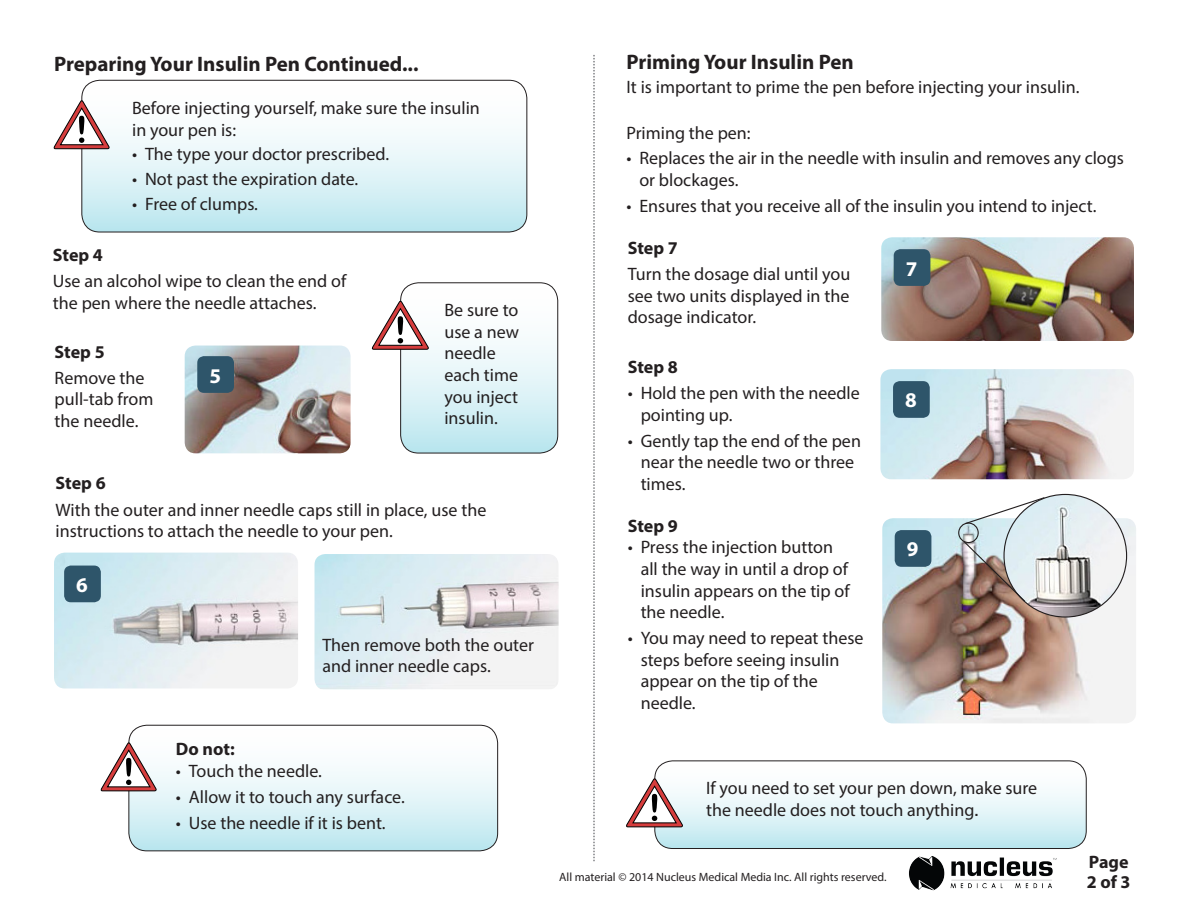
<style>
.page{position:relative;width:1188px;height:918px;background:#fff}
.page>*{position:absolute;margin:0;border:0;box-sizing:border-box;transform-origin:0 0}
.t1{font:700 21px "Myriad Pro";color:#231f20}
.t2{font:700 21px "Myriad Pro";color:#fff}
.t3{font:18px/21.6px "Myriad Pro";color:#231f20}
.t4{font:700 18px/19.8px "Myriad Pro";letter-spacing:-.005em;color:#231f20}
.t5{font:12px "Myriad Pro";color:#231f20}
.s1{font-family:"Arial";font-weight:700;font-size:15px}
</style>
<div class="page">
<div style="left:82px;top:80px;width:445px;height:152px;background:linear-gradient(to bottom,#fff,#c2e9f0);border-radius:18px"></div>
<div style="left:82px;top:80px;width:445px;height:152px;border:1px solid #231f20;border-radius:18px"></div>
<div style="left:129px;top:725px;width:369px;height:126px;background:linear-gradient(to bottom,#fff,#c2e9f0);border-radius:18px"></div>
<div style="left:129px;top:725px;width:369px;height:126px;border:1px solid #231f20;border-radius:18px"></div>
<svg style="left:100px;top:743px;width:57px;height:48px"></svg>
<svg style="left:53px;top:100px;width:57px;height:49px"></svg>
<img style="left:185px;top:346px;width:166px;height:107px">
<img style="left:54px;top:553px;width:244px;height:135px">
<img style="left:315px;top:554px;width:244px;height:136px">
<img style="left:881px;top:237px;width:253px;height:104px">
<img style="left:880px;top:369px;width:254px;height:110px">
<img style="left:882px;top:518px;width:254px;height:205px">
<img style="left:1004px;top:494px;width:123px;height:123px;border-radius:61px">
<svg style="left:593px;top:55px;width:2px;height:806px"></svg>
<div style="left:894px;top:249px;width:36px;height:37px;background:#2e556a;border-radius:7px"></div>
<div style="left:893px;top:381px;width:37px;height:37px;background:#2e556a;border-radius:7px"></div>
<div style="left:895px;top:530px;width:36px;height:37px;background:#2e556a;border-radius:7px"></div>
<div style="left:197px;top:356px;width:37px;height:37px;background:#2e556a;border-radius:7px"></div>
<div style="left:64px;top:566px;width:37px;height:36px;background:#2e556a;border-radius:7px"></div>
<img style="left:909px;top:856px;width:148px;height:35px">
<div style="left:655px;top:761px;width:431px;height:88px;background:linear-gradient(to bottom,#fff,#c2e8f0);border-radius:18px"></div>
<div style="left:655px;top:761px;width:431px;height:88px;border:1px solid #231f20;border-radius:18px"></div>
<svg style="left:626px;top:779px;width:57px;height:48px"></svg>
<div style="left:401px;top:283px;width:157px;height:170px;background:linear-gradient(to bottom,#fff,#c2e9f0);border-radius:18px"></div>
<div style="left:400px;top:283px;width:158px;height:170px;border:1px solid #231f20;border-radius:18px"></div>
<svg style="left:371px;top:301px;width:58px;height:49px"></svg>
<div style="left:958px;top:523px;width:21px;height:20px;border:1px solid #231f20;border-radius:50%"></div>
<svg style="left:964px;top:497px;width:82px;height:28px"></svg>
<img style="left:963px;top:540px;width:64px;height:63px">
<p class="t1" style="left:54px;top:50px;width:366px">Preparing Your Insulin Pen Continued...</p>
<p class="t3" style="left:132px;top:97px;width:349px">Before injecting yourself, make sure the insulin in your pen is:</p>
<p class="t3" style="left:132px;top:143px;width:259px">• The type your doctor prescribed.</p>
<p class="t3" style="left:132px;top:168px;width:228px">• Not past the expiration date.</p>
<p class="t3" style="left:132px;top:192px;width:127px">• Free of clumps.</p>
<p class="t4" style="left:53px;top:244px;width:52px">Step 4</p>
<p class="t3" style="left:53px;top:270px;width:295px">Use an alcohol wipe to clean the end of the pen where the needle attaches.</p>
<p class="t4" style="left:55px;top:341px;width:52px">Step 5</p>
<p class="t3" style="left:55px;top:367px;width:100px">Remove the pull-tab from the needle.</p>
<p class="t2" style="left:209px;top:362px;width:13px">5</p>
<p class="t3" style="left:444px;top:299px;width:76px">Be sure to use a new needle each time you inject insulin.</p>
<p class="t4" style="left:56px;top:473px;width:52px">Step 6</p>
<p class="t3" style="left:56px;top:498px;width:432px">With the outer and inner needle caps still in place, use the instructions to attach the needle to your pen.</p>
<p class="t2" style="left:76px;top:571px;width:13px">6</p>
<p class="t3" style="left:322px;top:633px;width:213px">Then remove both the outer and inner needle caps.</p>
<p class="t4" style="left:176px;top:739px;width:60px">Do not:</p>
<p class="t3" style="left:176px;top:760px;width:148px">• Touch the needle.</p>
<p class="t3" style="left:176px;top:786px;width:230px">• Allow it to touch any surface.</p>
<p class="t3" style="left:176px;top:812px;width:211px">• Use the needle if it is bent.</p>
<p class="t1" style="left:626px;top:48px;width:229px">Priming Your Insulin Pen</p>
<p class="t3" style="left:626px;top:76px;width:455px">It is important to prime the pen before injecting your insulin.</p>
<p class="t3" style="left:626px;top:122px;width:126px">Priming the pen:</p>
<p class="t3" style="left:639px;top:147px;width:486px;text-indent:-13px">• Replaces the air in the needle with insulin and removes any clogs or blockages.</p>
<p class="t3" style="left:626px;top:195px;width:472px">• Ensures that you receive all of the insulin you intend to inject.</p>
<p class="t4" style="left:628px;top:237px;width:52px">Step 7</p>
<p class="t3" style="left:628px;top:263px;width:224px;text-align:justify">Turn the dosage dial until you see two units displayed in the dosage indicator.</p>
<p class="t4" style="left:628px;top:356px;width:52px">Step 8</p>
<p class="t3" style="left:641px;top:382px;width:221px;text-indent:-13px">• Hold the pen with the needle pointing up.</p>
<p class="t3" style="left:641px;top:430px;width:222px;text-indent:-13px">• Gently tap the end of the pen near the needle two or three times.</p>
<p class="t4" style="left:628px;top:515px;width:52px">Step 9</p>
<p class="t3" style="left:641px;top:536px;width:211px;text-indent:-13px">• Press the injection button all the way in until a drop of insulin appears on the tip of the needle.</p>
<p class="t3" style="left:641px;top:627px;width:224px;text-indent:-13px">• You may need to repeat these steps before seeing insulin appear on the tip of the needle.</p>
<p class="t2" style="left:906px;top:255px;width:13px">7</p>
<p class="t2" style="left:905px;top:387px;width:13px">8</p>
<p class="t2" style="left:907px;top:536px;width:13px">9</p>
<p class="t3" style="left:706px;top:777px;width:333px">If you need to set your pen down, make sure the needle does not touch anything<span class="s1">.</span></p>
<p class="t5" style="left:559px;top:869px;width:329px">All material © 2014 Nucleus Medical Media Inc. All rights reserved.</p>
<p class="t4" style="left:1087px;top:852px;width:45px">Page<br>2 of 3</p>
</div>
